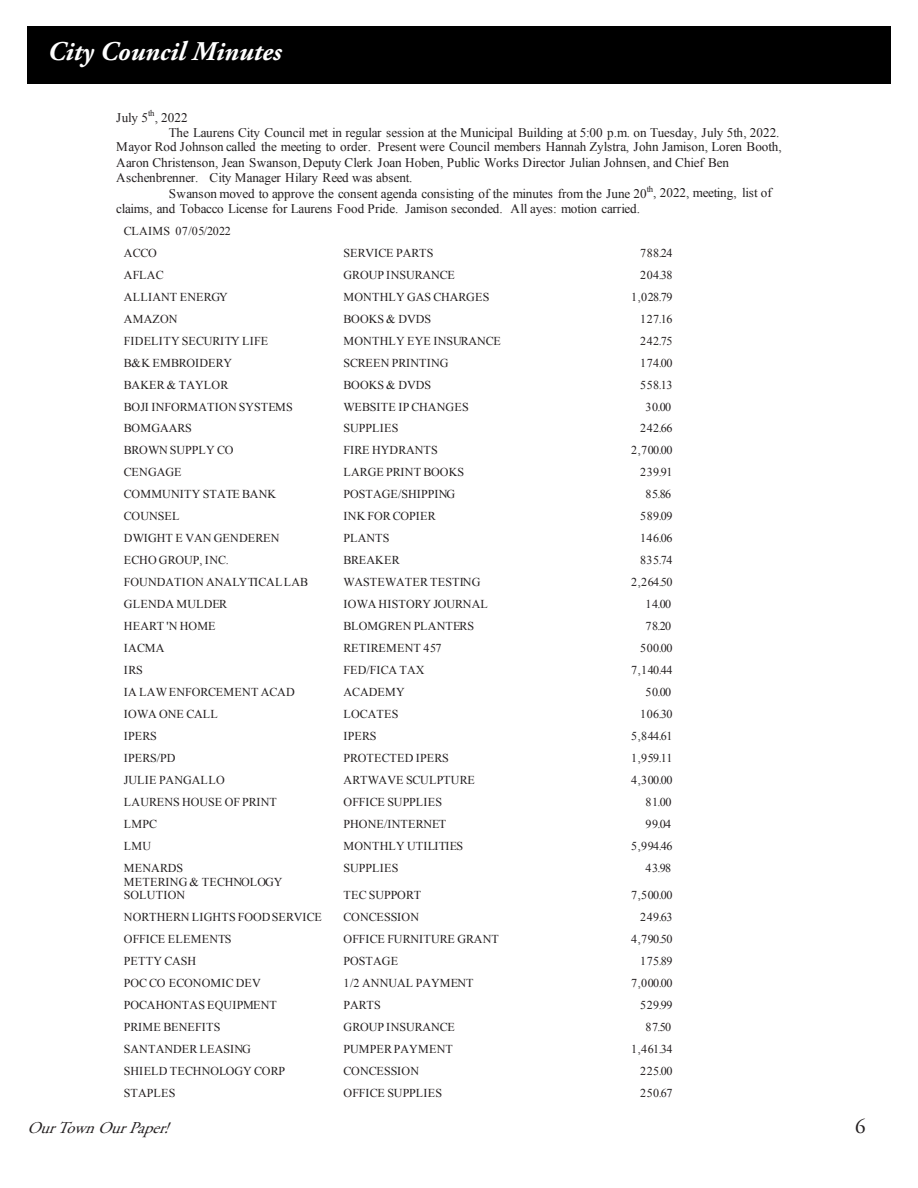
<style>
.page{position:relative;width:918px;height:1188px;background:#fff}
.page>*{position:absolute;margin:0;border:0;box-sizing:border-box;transform-origin:0 0}
.t1{font:italic 700 27px "Adobe Garamond Pro";color:#fff}
.t2{font:21px "Adobe Garamond Pro";color:#231f20}
.t3{font:italic 16.5px "Adobe Garamond Pro";color:#231f20}
.t4{font:13.2px "Times New Roman";color:#231f20}
.t5{font:13.2px "Times New Roman";letter-spacing:-.025em;color:#231f20}
.t6{font:12px/21.9px "Times New Roman";letter-spacing:.005em;color:#231f20}
.t7{font:12px "Times New Roman";letter-spacing:.025em;color:#231f20}
</style>
<div class="page">
<div style="left:27px;top:26px;width:864px;height:58px;background:#000"></div>
<h1 class="t1" style="left:48px;top:36px;width:235px">City Council Minutes</h1>
<p class="t4" style="left:116px;top:108px;width:73px">July 5<sup>th</sup>, 2022</p>
<p class="t4" style="left:169px;top:124px;width:612px">The Laurens City Council met in regular session at the Municipal Building at 5:00 p.m. on Tuesday, July 5th, 2022.</p>
<p class="t4" style="left:116px;top:138px;width:667px">Mayor Rod Johnson called the meeting to order. Present were Council members Hannah Zylstra, John Jamison, Loren Booth,</p>
<p class="t4" style="left:116px;top:153px;width:614px">Aaron Christenson, Jean Swanson, Deputy Clerk Joan Hoben, Public Works Director Julian Johnsen, and Chief Ben</p>
<p class="t4" style="left:116px;top:169px;width:298px">Aschenbrenner. City Manager Hilary Reed was absent.</p>
<p class="t4" style="left:169px;top:184px;width:604px">Swanson moved to approve the consent agenda consisting of the minutes from the June 20<sup>th</sup>, 2022, meeting, list of</p>
<p class="t5" style="left:116px;top:200px;width:525px">claims, and Tobacco License for Laurens Food Pride. Jamison seconded. All ayes: motion carried.</p>
<p class="t6" style="left:124px;top:220px;width:108px">CLAIMS 07/05/2022<br>ACCO</p>
<p class="t6" style="left:344px;top:242px;width:91px">SERVICE PARTS</p>
<p class="t6" style="left:640px;top:242px;width:34px">788.24</p>
<p class="t6" style="left:124px;top:264px;width:41px">AFLAC</p>
<p class="t6" style="left:344px;top:264px;width:113px">GROUP INSURANCE</p>
<p class="t6" style="left:640px;top:264px;width:34px">204.38</p>
<p class="t6" style="left:124px;top:286px;width:105px">ALLIANT ENERGY</p>
<p class="t6" style="left:344px;top:286px;width:147px">MONTHLY GAS CHARGES</p>
<p class="t6" style="left:631px;top:286px;width:43px">1,028.79</p>
<p class="t6" style="left:124px;top:308px;width:55px">AMAZON</p>
<p class="t6" style="left:344px;top:308px;width:89px">BOOKS &amp; DVDS</p>
<p class="t6" style="left:640px;top:308px;width:34px">127.16</p>
<p class="t7" style="left:124px;top:333px;width:146px">FIDELITY SECURITY LIFE</p>
<p class="t6" style="left:344px;top:329px;width:159px">MONTHLY EYE INSURANCE</p>
<p class="t6" style="left:640px;top:329px;width:34px">242.75</p>
<p class="t6" style="left:124px;top:351px;width:110px">B&amp;K EMBROIDERY</p>
<p class="t6" style="left:344px;top:351px;width:107px">SCREEN PRINTING</p>
<p class="t6" style="left:640px;top:351px;width:34px">174.00</p>
<p class="t6" style="left:124px;top:373px;width:106px">BAKER &amp; TAYLOR</p>
<p class="t6" style="left:344px;top:373px;width:89px">BOOKS &amp; DVDS</p>
<p class="t6" style="left:640px;top:373px;width:34px">558.13</p>
<p class="t6" style="left:124px;top:395px;width:170px">BOJI INFORMATION SYSTEMS</p>
<p class="t6" style="left:344px;top:395px;width:127px">WEBSITE IP CHANGES</p>
<p class="t6" style="left:646px;top:395px;width:27px">30.00</p>
<p class="t6" style="left:124px;top:417px;width:70px">BOMGAARS</p>
<p class="t6" style="left:344px;top:417px;width:56px">SUPPLIES</p>
<p class="t6" style="left:640px;top:417px;width:34px">242.66</p>
<p class="t6" style="left:124px;top:439px;width:111px">BROWN SUPPLY CO</p>
<p class="t6" style="left:344px;top:439px;width:96px">FIRE HYDRANTS</p>
<p class="t6" style="left:631px;top:439px;width:43px">2,700.00</p>
<p class="t6" style="left:124px;top:461px;width:59px">CENGAGE</p>
<p class="t6" style="left:344px;top:461px;width:122px">LARGE PRINT BOOKS</p>
<p class="t6" style="left:640px;top:461px;width:34px">239.91</p>
<p class="t6" style="left:124px;top:483px;width:154px">COMMUNITY STATE BANK</p>
<p class="t6" style="left:344px;top:483px;width:113px">POSTAGE/SHIPPING</p>
<p class="t6" style="left:646px;top:483px;width:27px">85.86</p>
<p class="t6" style="left:124px;top:505px;width:57px">COUNSEL</p>
<p class="t6" style="left:344px;top:505px;width:94px">INK FOR COPIER</p>
<p class="t6" style="left:640px;top:505px;width:34px">589.09</p>
<p class="t6" style="left:124px;top:527px;width:157px">DWIGHT E VAN GENDEREN</p>
<p class="t6" style="left:344px;top:527px;width:48px">PLANTS</p>
<p class="t6" style="left:640px;top:527px;width:34px">146.06</p>
<p class="t6" style="left:124px;top:549px;width:106px">ECHO GROUP, INC.</p>
<p class="t6" style="left:344px;top:549px;width:58px">BREAKER</p>
<p class="t6" style="left:640px;top:549px;width:34px">835.74</p>
<p class="t6" style="left:124px;top:571px;width:186px">FOUNDATION ANALYTICAL LAB</p>
<p class="t6" style="left:344px;top:571px;width:138px">WASTEWATER TESTING</p>
<p class="t6" style="left:631px;top:571px;width:43px">2,264.50</p>
<p class="t6" style="left:124px;top:593px;width:105px">GLENDA MULDER</p>
<p class="t6" style="left:344px;top:593px;width:146px">IOWA HISTORY JOURNAL</p>
<p class="t6" style="left:646px;top:593px;width:27px">14.00</p>
<p class="t6" style="left:124px;top:615px;width:93px">HEART 'N HOME</p>
<p class="t6" style="left:344px;top:615px;width:132px">BLOMGREN PLANTERS</p>
<p class="t6" style="left:646px;top:615px;width:27px">78.20</p>
<p class="t6" style="left:124px;top:637px;width:42px">IACMA</p>
<p class="t7" style="left:344px;top:640px;width:100px">RETIREMENT 457</p>
<p class="t6" style="left:640px;top:637px;width:34px">500.00</p>
<p class="t6" style="left:124px;top:659px;width:20px">IRS</p>
<p class="t6" style="left:344px;top:659px;width:83px">FED/FICA TAX</p>
<p class="t6" style="left:631px;top:659px;width:43px">7,140.44</p>
<p class="t6" style="left:124px;top:681px;width:172px">IA LAW ENFORCEMENT ACAD</p>
<p class="t6" style="left:344px;top:681px;width:63px">ACADEMY</p>
<p class="t6" style="left:646px;top:681px;width:27px">50.00</p>
<p class="t6" style="left:124px;top:703px;width:95px">IOWA ONE CALL</p>
<p class="t6" style="left:344px;top:703px;width:56px">LOCATES</p>
<p class="t6" style="left:640px;top:703px;width:34px">106.30</p>
<p class="t6" style="left:124px;top:725px;width:34px">IPERS</p>
<p class="t6" style="left:344px;top:725px;width:34px">IPERS</p>
<p class="t6" style="left:631px;top:725px;width:43px">5,844.61</p>
<p class="t6" style="left:124px;top:747px;width:53px">IPERS/PD</p>
<p class="t6" style="left:344px;top:747px;width:107px">PROTECTED IPERS</p>
<p class="t6" style="left:631px;top:747px;width:43px">1,959.11</p>
<p class="t6" style="left:124px;top:769px;width:102px">JULIE PANGALLO</p>
<p class="t6" style="left:344px;top:769px;width:133px">ARTWAVE SCULPTURE</p>
<p class="t6" style="left:631px;top:769px;width:43px">4,300.00</p>
<p class="t6" style="left:124px;top:791px;width:155px">LAURENS HOUSE OF PRINT</p>
<p class="t6" style="left:344px;top:791px;width:100px">OFFICE SUPPLIES</p>
<p class="t6" style="left:646px;top:791px;width:27px">81.00</p>
<p class="t6" style="left:124px;top:813px;width:35px">LMPC</p>
<p class="t6" style="left:344px;top:813px;width:104px">PHONE/INTERNET</p>
<p class="t6" style="left:646px;top:813px;width:27px">99.04</p>
<p class="t6" style="left:124px;top:835px;width:29px">LMU</p>
<p class="t6" style="left:344px;top:835px;width:121px">MONTHLY UTILITIES</p>
<p class="t6" style="left:631px;top:835px;width:43px">5,994.46</p>
<p class="t6" style="left:124px;top:857px;width:61px">MENARDS</p>
<p class="t6" style="left:344px;top:857px;width:56px">SUPPLIES</p>
<p class="t6" style="left:646px;top:857px;width:27px">43.98</p>
<p class="t6" style="left:124px;top:875px;width:160px;line-height:13.2px">METERING &amp; TECHNOLOGY<br>SOLUTION</p>
<p class="t6" style="left:344px;top:884px;width:79px">TEC SUPPORT</p>
<p class="t6" style="left:631px;top:884px;width:43px">7,500.00</p>
<p class="t6" style="left:124px;top:906px;width:199px">NORTHERN LIGHTS FOOD SERVICE</p>
<p class="t6" style="left:344px;top:906px;width:77px">CONCESSION</p>
<p class="t6" style="left:640px;top:906px;width:34px">249.63</p>
<p class="t6" style="left:124px;top:928px;width:109px">OFFICE ELEMENTS</p>
<p class="t6" style="left:344px;top:928px;width:157px">OFFICE FURNITURE GRANT</p>
<p class="t6" style="left:631px;top:928px;width:43px">4,790.50</p>
<p class="t6" style="left:124px;top:950px;width:74px">PETTY CASH</p>
<p class="t6" style="left:344px;top:950px;width:56px">POSTAGE</p>
<p class="t6" style="left:640px;top:950px;width:34px">175.89</p>
<p class="t6" style="left:124px;top:972px;width:138px">POC CO ECONOMIC DEV</p>
<p class="t6" style="left:344px;top:972px;width:132px">1/2 ANNUAL PAYMENT</p>
<p class="t6" style="left:631px;top:972px;width:43px">7,000.00</p>
<p class="t6" style="left:124px;top:994px;width:155px">POCAHONTAS EQUIPMENT</p>
<p class="t6" style="left:344px;top:994px;width:39px">PARTS</p>
<p class="t6" style="left:640px;top:994px;width:34px">529.99</p>
<p class="t6" style="left:124px;top:1016px;width:98px">PRIME BENEFITS</p>
<p class="t6" style="left:344px;top:1016px;width:113px">GROUP INSURANCE</p>
<p class="t6" style="left:646px;top:1016px;width:27px">87.50</p>
<p class="t6" style="left:124px;top:1038px;width:128px">SANTANDER LEASING</p>
<p class="t6" style="left:344px;top:1038px;width:111px">PUMPER PAYMENT</p>
<p class="t6" style="left:631px;top:1038px;width:43px">1,461.34</p>
<p class="t6" style="left:124px;top:1060px;width:163px">SHIELD TECHNOLOGY CORP</p>
<p class="t6" style="left:344px;top:1060px;width:77px">CONCESSION</p>
<p class="t6" style="left:640px;top:1060px;width:34px">225.00</p>
<p class="t6" style="left:124px;top:1082px;width:53px">STAPLES</p>
<p class="t6" style="left:344px;top:1082px;width:100px">OFFICE SUPPLIES</p>
<p class="t6" style="left:640px;top:1082px;width:34px">250.67</p>
<h3 class="t3" style="left:27px;top:1118px;width:151px">OurTownOurPaper!</h3>
<h2 class="t2" style="left:855px;top:1114px;width:12px">6</h2>
</div>
